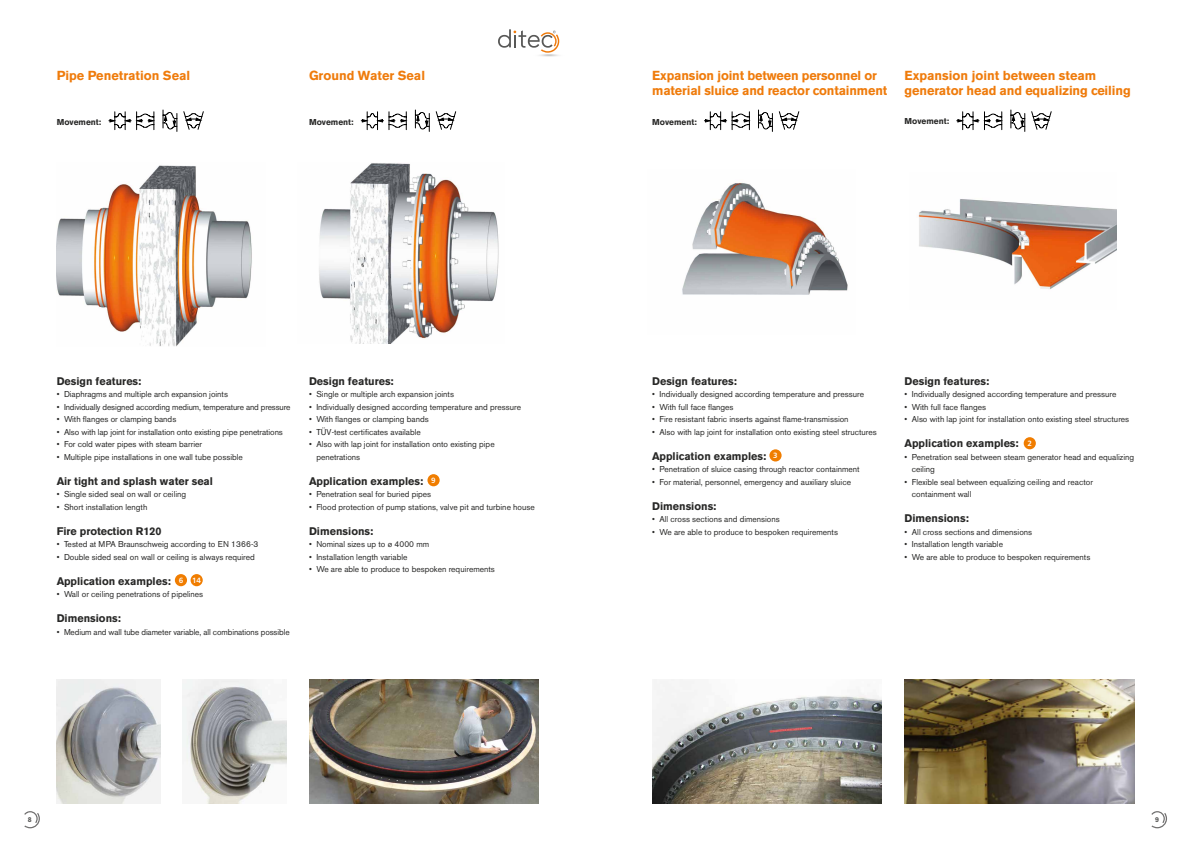
<style>
.page{position:relative;width:1191px;height:842px;background:#fff}
.page>*{position:absolute;margin:0;border:0;box-sizing:border-box;transform-origin:0 0}
.t1{font:700 13px/15.6px "Akzidenz Grotesk BE";letter-spacing:-.01em;color:#ef7b0b}
.t2{font:700 11px "Akzidenz Grotesk BE";color:#282827}
.t3{font:8.5px/12.5px "Akzidenz Grotesk BE";color:#282827}
.t4{font:700 8.5px "Akzidenz Grotesk BE";color:#282827}
.t5{font:7.6px "Humanist 777 BT Bold B";color:#fff}
.t6{font:700 7px "Akzidenz Grotesk BE";color:#575756}
</style>
<div class="page">
<svg style="left:24px;top:811px;width:16px;height:17px"></svg>
<svg style="left:1151px;top:811px;width:16px;height:17px"></svg>
<svg style="left:498px;top:29px;width:61px;height:24px"></svg>
<svg style="left:109px;top:111px;width:46px;height:19px"></svg>
<svg style="left:162px;top:109px;width:42px;height:23px"></svg>
<svg style="left:361px;top:111px;width:46px;height:19px"></svg>
<svg style="left:415px;top:109px;width:41px;height:23px"></svg>
<svg style="left:704px;top:111px;width:46px;height:19px"></svg>
<svg style="left:758px;top:109px;width:41px;height:23px"></svg>
<svg style="left:956px;top:111px;width:46px;height:19px"></svg>
<svg style="left:1010px;top:109px;width:42px;height:23px"></svg>
<img style="left:57px;top:165px;width:195px;height:181px">
<img style="left:319px;top:163px;width:180px;height:180px">
<div style="left:1023px;top:437px;width:12px;height:12px;background:#f07d00;border-radius:50%"></div>
<div style="left:769px;top:449px;width:12px;height:12px;background:#f07d00;border-radius:50%"></div>
<div style="left:427px;top:474px;width:12px;height:12px;background:#f07d00;border-radius:50%"></div>
<div style="left:175px;top:574px;width:12px;height:12px;background:#f07d00;border-radius:50%"></div>
<div style="left:191px;top:574px;width:12px;height:12px;background:#f07d00;border-radius:50%"></div>
<img style="left:682px;top:182px;width:166px;height:113px">
<img style="left:918px;top:199px;width:198px;height:90px">
<img style="left:57px;top:679px;width:104px;height:125px">
<img style="left:182px;top:679px;width:104px;height:125px">
<img style="left:309px;top:679px;width:230px;height:125px">
<img style="left:652px;top:679px;width:230px;height:125px">
<img style="left:904px;top:679px;width:230px;height:125px">
<h1 class="t1" style="left:57px;top:68px;width:135px">Pipe Penetration Seal</h1>
<h1 class="t1" style="left:309px;top:68px;width:117px">Ground Water Seal</h1>
<h1 class="t1" style="left:652px;top:68px;width:237px">Expansion joint between personnel or material sluice and reactor containment</h1>
<h1 class="t1" style="left:904px;top:68px;width:228px">Expansion joint between steam generator head and equalizing ceiling</h1>
<p class="t4" style="left:57px;top:118px;width:46px">Movement:</p>
<p class="t4" style="left:309px;top:118px;width:46px">Movement:</p>
<p class="t4" style="left:652px;top:118px;width:46px">Movement:</p>
<p class="t4" style="left:904px;top:118px;width:46px">Movement:</p>
<p class="t2" style="left:57px;top:377px;width:86px">Design features:</p>
<p class="t3" style="left:57px;top:388px;width:173px">• Diaphragms and multiple arch expansion joints</p>
<p class="t3" style="left:57px;top:401px;width:235px">• Individually designed according medium, temperature and pressure</p>
<p class="t3" style="left:57px;top:413px;width:121px">• With flanges or clamping bands</p>
<p class="t3" style="left:57px;top:426px;width:228px">• Also with lap joint for installation onto existing pipe penetrations</p>
<p class="t3" style="left:57px;top:438px;width:147px">• For cold water pipes with steam barrier</p>
<p class="t3" style="left:57px;top:451px;width:188px">• Multiple pipe installations in one wall tube possible</p>
<p class="t2" style="left:57px;top:477px;width:158px">Air tight and splash water seal</p>
<p class="t3" style="left:57px;top:488px;width:131px">• Single sided seal on wall or ceiling</p>
<p class="t3" style="left:57px;top:501px;width:92px">• Short installation length</p>
<p class="t2" style="left:57px;top:527px;width:106px">Fire protection R120</p>
<p class="t3" style="left:57px;top:538px;width:203px">• Tested at MPA Braunschweig according to EN 1366-3</p>
<p class="t3" style="left:57px;top:551px;width:200px">• Double sided seal on wall or ceiling is always required</p>
<p class="t2" style="left:57px;top:577px;width:116px">Application examples:</p>
<p class="t3" style="left:57px;top:588px;width:148px">• Wall or ceiling penetrations of pipelines</p>
<p class="t2" style="left:57px;top:614px;width:66px">Dimensions:</p>
<p class="t3" style="left:57px;top:626px;width:234px">• Medium and wall tube diameter variable, all combinations possible</p>
<p class="t5" style="left:179px;top:576px;width:24px">6 14</p>
<p class="t2" style="left:309px;top:377px;width:86px">Design features:</p>
<p class="t3" style="left:309px;top:388px;width:146px">• Single or multiple arch expansion joints</p>
<p class="t3" style="left:309px;top:401px;width:213px">• Individually designed according temperature and pressure</p>
<p class="t3" style="left:309px;top:413px;width:121px">• With flanges or clamping bands</p>
<p class="t3" style="left:309px;top:426px;width:113px">• TÜV-test certificates available</p>
<p class="t3" style="left:316px;top:438px;width:180px;text-indent:-7px">• Also with lap joint for installation onto existing pipe penetrations</p>
<p class="t2" style="left:309px;top:477px;width:116px">Application examples:</p>
<p class="t3" style="left:309px;top:488px;width:124px">• Penetration seal for buried pipes</p>
<p class="t3" style="left:309px;top:501px;width:227px">• Flood protection of pump stations, valve pit and turbine house</p>
<p class="t2" style="left:309px;top:527px;width:66px">Dimensions:</p>
<p class="t3" style="left:309px;top:538px;width:122px">• Nominal sizes up to ø 4000 mm</p>
<p class="t3" style="left:309px;top:551px;width:100px">• Installation length variable</p>
<p class="t3" style="left:309px;top:563px;width:187px">• We are able to produce to bespoken requirements</p>
<p class="t5" style="left:431px;top:476px;width:6px">9</p>
<p class="t2" style="left:652px;top:377px;width:86px">Design features:</p>
<p class="t3" style="left:652px;top:388px;width:213px">• Individually designed according temperature and pressure</p>
<p class="t3" style="left:652px;top:401px;width:83px">• With full face flanges</p>
<p class="t3" style="left:652px;top:413px;width:198px">• Fire resistant fabric inserts against flame-transmission</p>
<p class="t3" style="left:652px;top:426px;width:226px">• Also with lap joint for installation onto existing steel structures</p>
<p class="t2" style="left:652px;top:452px;width:116px">Application examples:</p>
<p class="t3" style="left:652px;top:463px;width:209px">• Penetration of sluice casing through reactor containment</p>
<p class="t3" style="left:652px;top:476px;width:200px">• For material, personnel, emergency and auxiliary sluice</p>
<p class="t2" style="left:652px;top:502px;width:66px">Dimensions:</p>
<p class="t3" style="left:652px;top:513px;width:129px">• All cross sections and dimensions</p>
<p class="t3" style="left:652px;top:526px;width:187px">• We are able to produce to bespoken requirements</p>
<p class="t5" style="left:773px;top:451px;width:6px">3</p>
<p class="t2" style="left:904px;top:377px;width:86px">Design features:</p>
<p class="t3" style="left:904px;top:388px;width:213px">• Individually designed according temperature and pressure</p>
<p class="t3" style="left:904px;top:401px;width:83px">• With full face flanges</p>
<p class="t3" style="left:904px;top:413px;width:226px">• Also with lap joint for installation onto existing steel structures</p>
<p class="t2" style="left:904px;top:439px;width:116px">Application examples:</p>
<p class="t3" style="left:912px;top:451px;width:224px;text-indent:-7px">• Penetration seal between steam generator head and equalizing ceiling</p>
<p class="t3" style="left:912px;top:476px;width:183px;text-indent:-7px">• Flexible seal between equalizing ceiling and reactor containment wall</p>
<p class="t2" style="left:904px;top:514px;width:66px">Dimensions:</p>
<p class="t3" style="left:904px;top:526px;width:129px">• All cross sections and dimensions</p>
<p class="t3" style="left:904px;top:538px;width:100px">• Installation length variable</p>
<p class="t3" style="left:904px;top:551px;width:187px">• We are able to produce to bespoken requirements</p>
<p class="t5" style="left:1027px;top:439px;width:6px">2</p>
<p class="t6" style="left:28px;top:817px;width:5px">8</p>
<p class="t6" style="left:1155px;top:817px;width:5px">9</p>
</div>
